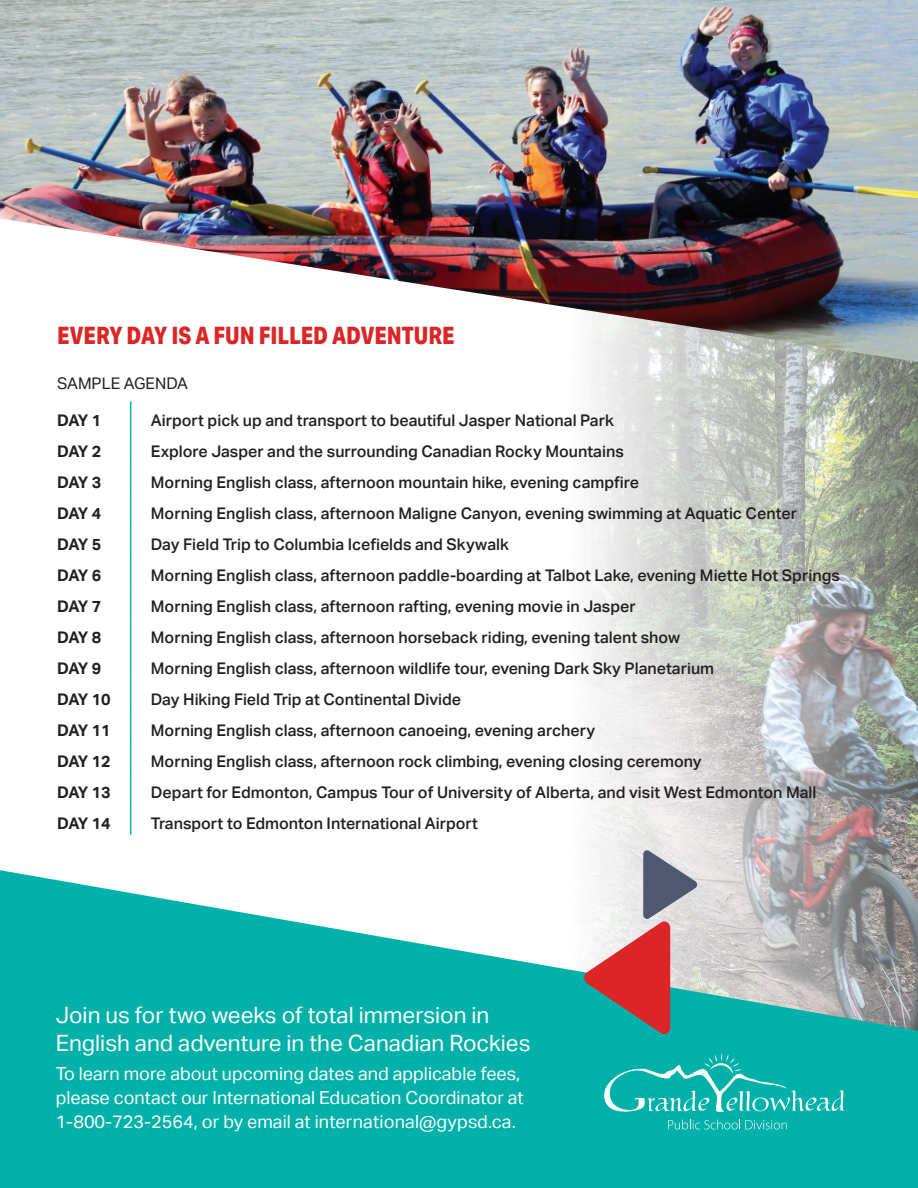
<style>
.page{position:relative;width:918px;height:1188px;background:#fff}
.page>*{position:absolute;margin:0;border:0;box-sizing:border-box;transform-origin:0 0}
.t1{font:800 24px "Aktiv Grotesk Cd";color:#dc2526}
.t2{font:22.5px/28.5px "Aktiv Grotesk";color:#fff}
.t3{font:18px/24px "Aktiv Grotesk";color:#fff}
.t4{font:500 16.05px "Aktiv Grotesk";color:#231f20}
.t5{font:700 16.05px "Aktiv Grotesk";letter-spacing:-.04em;color:#231f20}
.t6{font:16.05px "Aktiv Grotesk";color:#231f20}
</style>
<div class="page">
<img style="left:589px;top:362px;width:329px;height:508px">
<img style="left:0;top:0;width:918px;height:362px">
<svg style="left:0;top:870px;width:918px;height:318px;background:#32b9b3"></svg>
<svg style="left:583px;top:849px;width:115px;height:187px"></svg>
<svg style="left:668px;top:1120px;width:119px;height:10px"></svg>
<svg style="left:604px;top:1053px;width:240px;height:59px;background:#22bbb4"></svg>
<hr style="left:130px;top:401px;width:1px;height:31px;background:#00b1a9">
<hr style="left:130px;top:432px;width:1px;height:31px;background:#00b1a9">
<hr style="left:130px;top:463px;width:1px;height:31px;background:#00b1a9">
<hr style="left:130px;top:494px;width:1px;height:31px;background:#00b1a9">
<hr style="left:130px;top:525px;width:1px;height:31px;background:#00b1a9">
<hr style="left:130px;top:556px;width:1px;height:31px;background:#00b1a9">
<hr style="left:130px;top:587px;width:1px;height:31px;background:#00b1a9">
<hr style="left:130px;top:618px;width:1px;height:31px;background:#00b1a9">
<hr style="left:130px;top:649px;width:1px;height:31px;background:#00b1a9">
<hr style="left:130px;top:680px;width:1px;height:31px;background:#00b1a9">
<hr style="left:130px;top:711px;width:1px;height:31px;background:#00b1a9">
<hr style="left:130px;top:742px;width:1px;height:31px;background:#00b1a9">
<hr style="left:130px;top:773px;width:1px;height:31px;background:#00b1a9">
<hr style="left:130px;top:804px;width:1px;height:31px;background:#00b1a9">
<p class="t1" style="left:57px;top:321px;width:399px">EVERY DAY IS A FUN FILLED ADVENTURE</p>
<p class="t6" style="left:57px;top:374px;width:132px">SAMPLE AGENDA</p>
<p class="t5" style="left:57px;top:411px;width:46px">DAY 1</p>
<p class="t4" style="left:151px;top:411px;width:464px">Airport pick up and transport to beautiful Jasper National Park</p>
<p class="t5" style="left:57px;top:442px;width:46px">DAY 2</p>
<p class="t4" style="left:151px;top:442px;width:474px">Explore Jasper and the surrounding Canadian Rocky Mountains</p>
<p class="t5" style="left:57px;top:473px;width:46px">DAY 3</p>
<p class="t4" style="left:151px;top:473px;width:490px">Morning English class, afternoon mountain hike, evening campfire</p>
<p class="t5" style="left:57px;top:504px;width:46px">DAY 4</p>
<p class="t4" style="left:151px;top:504px;width:648px">Morning English class, afternoon Maligne Canyon, evening swimming at Aquatic Center</p>
<p class="t5" style="left:57px;top:535px;width:46px">DAY 5</p>
<p class="t4" style="left:151px;top:535px;width:359px">Day Field Trip to Columbia Icefields and Skywalk</p>
<p class="t5" style="left:57px;top:566px;width:46px">DAY 6</p>
<p class="t4" style="left:151px;top:566px;width:691px">Morning English class, afternoon paddle-boarding at Talbot Lake, evening Miette Hot Springs</p>
<p class="t5" style="left:57px;top:597px;width:46px">DAY 7</p>
<p class="t4" style="left:151px;top:597px;width:486px">Morning English class, afternoon rafting, evening movie in Jasper</p>
<p class="t5" style="left:57px;top:628px;width:46px">DAY 8</p>
<p class="t4" style="left:151px;top:628px;width:531px">Morning English class, afternoon horseback riding, evening talent show</p>
<p class="t5" style="left:57px;top:659px;width:46px">DAY 9</p>
<p class="t4" style="left:151px;top:659px;width:565px">Morning English class, afternoon wildlife tour, evening Dark Sky Planetarium</p>
<p class="t5" style="left:57px;top:690px;width:55px">DAY 10</p>
<p class="t4" style="left:151px;top:690px;width:312px">Day Hiking Field Trip at Continental Divide</p>
<p class="t5" style="left:57px;top:721px;width:55px">DAY 11</p>
<p class="t4" style="left:151px;top:721px;width:446px">Morning English class, afternoon canoeing, evening archery</p>
<p class="t5" style="left:57px;top:752px;width:55px">DAY 12</p>
<p class="t4" style="left:151px;top:752px;width:552px">Morning English class, afternoon rock climbing, evening closing ceremony</p>
<p class="t5" style="left:57px;top:783px;width:55px">DAY 13</p>
<p class="t4" style="left:151px;top:783px;width:667px">Depart for Edmonton, Campus Tour of University of Alberta, and visit West Edmonton Mall</p>
<p class="t5" style="left:57px;top:814px;width:55px">DAY 14</p>
<p class="t4" style="left:151px;top:814px;width:329px">Transport to Edmonton International Airport</p>
<p class="t2" style="left:56px;top:1001px;width:476px">Join us for two weeks of total immersion in<br>English and adventure in the Canadian Rockies</p>
<p class="t3" style="left:56px;top:1062px;width:470px">To learn more about upcoming dates and applicable fees, please contact our International Education Coordinator at<br>1-800-723-2564, or by email at international@gypsd.ca.</p>
</div>
